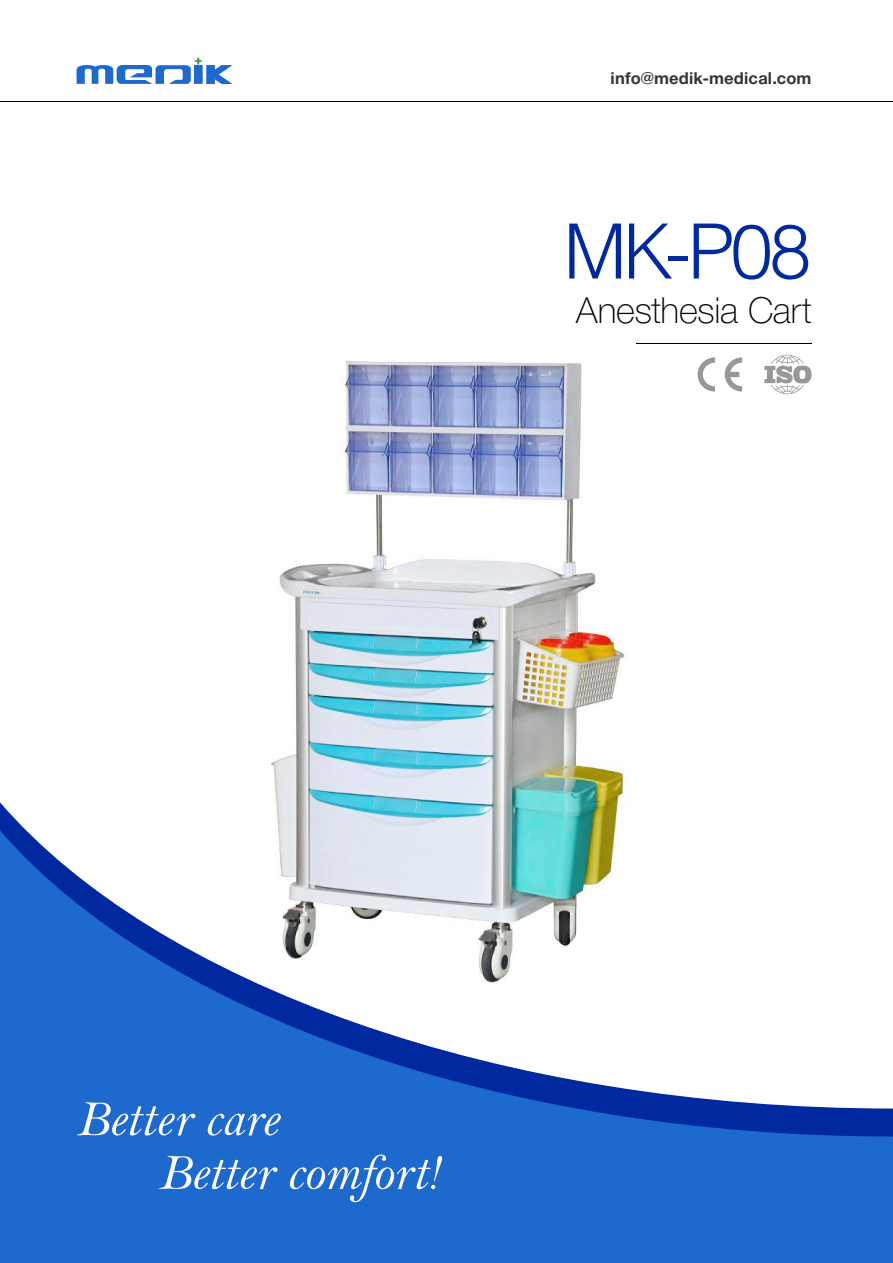
<style>
.page{position:relative;width:893px;height:1263px;background:#fff}
.page>*{position:absolute;margin:0;border:0;box-sizing:border-box;transform-origin:0 0}
.t1{font:300 76.35px "Helvetica";color:#00289f}
.t2{font:italic 51.15px "Bell";letter-spacing:-.005em;color:#fff}
.t3{font:100 36px "Helvetica Neue Cyr";letter-spacing:-.005em;color:#000}
.t4{font:700 16.5px "Helvetica Neue Cyr";letter-spacing:.01em;color:#353535}
</style>
<div class="page">
<img style="left:271px;top:361px;width:427px;height:441px">
<img style="left:0;top:802px;width:619px;height:28px">
<hr style="left:636px;top:343px;width:176px;height:1px;background:#000">
<hr style="left:0;top:102px;width:892px;height:1px;background:#000">
<svg style="left:77px;top:58px;width:156px;height:26px"></svg>
<svg style="left:698px;top:357px;width:17px;height:35px"></svg>
<svg style="left:725px;top:357px;width:17px;height:35px"></svg>
<svg style="left:764px;top:355px;width:48px;height:39px"></svg>
<svg style="left:0;top:830px;width:893px;height:433px;fill:#1e69cd"></svg>
<p class="t4" style="left:611px;top:69px;width:202px">info@medik-medical.com</p>
<h1 class="t1" style="left:563px;top:190px;width:250px">MK-P08</h1>
<p class="t3" style="left:576px;top:290px;width:237px">Anesthesia Cart</p>
<p class="t2" style="left:77px;top:1090px;width:204px">Better care</p>
<p class="t2" style="left:159px;top:1143px;width:283px">Better comfort!</p>
</div>
